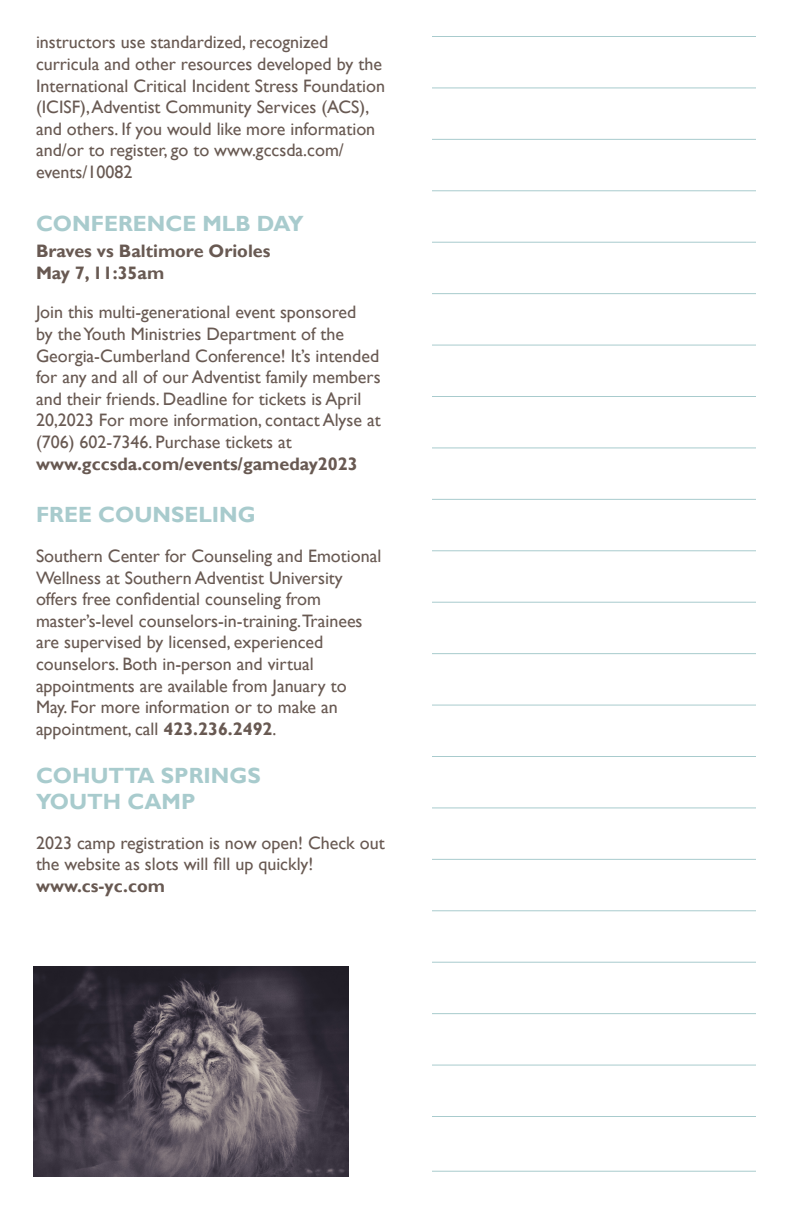
<style>
.page{position:relative;width:792px;height:1224px;background:#fff}
.page>*{position:absolute;margin:0;border:0;box-sizing:border-box;transform-origin:0 0}
.Annoucements_TITLE_n{font:700 22px/26.4px "Gill Sans";color:#a8cbcd}
.Announcements_TITLE{font:700 22px "Gill Sans";color:#a8cbcd}
.Announcments_BODY{font:18px/21.6px "Gill Sans";color:#685952}
.Announcements_TITLE-2{font:700 18px "Gill Sans";color:#685952}
.Announements_Subtitl{font:700 18px "Gill Sans";color:#685952}
.s1{font-weight:700}
</style>
<div class="page">
<hr style="left:432px;top:36px;width:324px;height:1px;background:#a8cbcd">
<hr style="left:432px;top:447px;width:324px;height:1px;background:#a8cbcd">
<hr style="left:432px;top:242px;width:324px;height:1px;background:#a8cbcd">
<hr style="left:432px;top:653px;width:324px;height:1px;background:#a8cbcd">
<hr style="left:432px;top:910px;width:324px;height:1px;background:#a8cbcd">
<hr style="left:432px;top:139px;width:324px;height:1px;background:#a8cbcd">
<hr style="left:432px;top:550px;width:324px;height:1px;background:#a8cbcd">
<hr style="left:432px;top:345px;width:324px;height:1px;background:#a8cbcd">
<hr style="left:432px;top:756px;width:324px;height:1px;background:#a8cbcd">
<hr style="left:432px;top:1013px;width:324px;height:1px;background:#a8cbcd">
<hr style="left:432px;top:87px;width:324px;height:1px;background:#a8cbcd">
<hr style="left:432px;top:499px;width:324px;height:1px;background:#a8cbcd">
<hr style="left:432px;top:293px;width:324px;height:1px;background:#a8cbcd">
<hr style="left:432px;top:705px;width:324px;height:1px;background:#a8cbcd">
<hr style="left:432px;top:962px;width:324px;height:1px;background:#a8cbcd">
<hr style="left:432px;top:190px;width:324px;height:1px;background:#a8cbcd">
<hr style="left:432px;top:602px;width:324px;height:1px;background:#a8cbcd">
<hr style="left:432px;top:859px;width:324px;height:1px;background:#a8cbcd">
<hr style="left:432px;top:396px;width:324px;height:1px;background:#a8cbcd">
<hr style="left:432px;top:807px;width:324px;height:1px;background:#a8cbcd">
<hr style="left:432px;top:1065px;width:324px;height:1px;background:#a8cbcd">
<hr style="left:432px;top:1116px;width:324px;height:1px;background:#a8cbcd">
<hr style="left:432px;top:1171px;width:324px;height:1px;background:#a8cbcd">
<img style="left:33px;top:966px;width:316px;height:211px">
<p class="Announcments_BODY" style="left:36px;top:32px;width:351px">instructors use standardized, recognized curricula and other resources developed by the International Critical Incident Stress Foundation (ICISF), Adventist Community Services (ACS), and others. If you would like more information and/or to register, go to www.gccsda.com/ events/10082</p>
<p class="Announcements_TITLE" style="left:36px;top:210px;width:269px">CONFERENCE MLB DAY</p>
<p class="Announcements_TITLE-2" style="left:36px;top:240px;width:236px">Braves vs Baltimore Orioles</p>
<p class="Announements_Subtitl" style="left:36px;top:262px;width:130px">May 7, 11:35am</p>
<p class="Announcments_BODY" style="left:36px;top:302px;width:346px">Join this multi-generational event sponsored<br>by the Youth Ministries Department of the Georgia-Cumberland Conference! It’s intended for any and all of our Adventist family members and their friends. Deadline for tickets is April 20,2023 For more information, contact Alyse at (706) 602-7346. Purchase tickets at <span class="s1">www.gccsda.com/events/gameday2023</span></p>
<p class="Annoucements_TITLE_n" style="left:36px;top:502px;width:221px">FREE COUNSELING</p>
<p class="Announcments_BODY" style="left:36px;top:546px;width:347px">Southern Center for Counseling and Emotional Wellness at Southern Adventist University offers free confidential counseling from master’s-level counselors-in-training.Trainees are supervised by licensed, experienced counselors. Both in-person and virtual appointments are available from January to May. For more information or to make an appointment, call <span class="s1">423.236.2492</span>.</p>
<p class="Annoucements_TITLE_n" style="left:36px;top:763px;width:226px">COHUTTA SPRINGS<br>YOUTH CAMP</p>
<p class="Announcments_BODY" style="left:36px;top:832px;width:350px">2023 camp registration is now open! Check out the website as slots will fill up quickly! <span class="s1">www.cs-yc.com</span></p>
</div>
